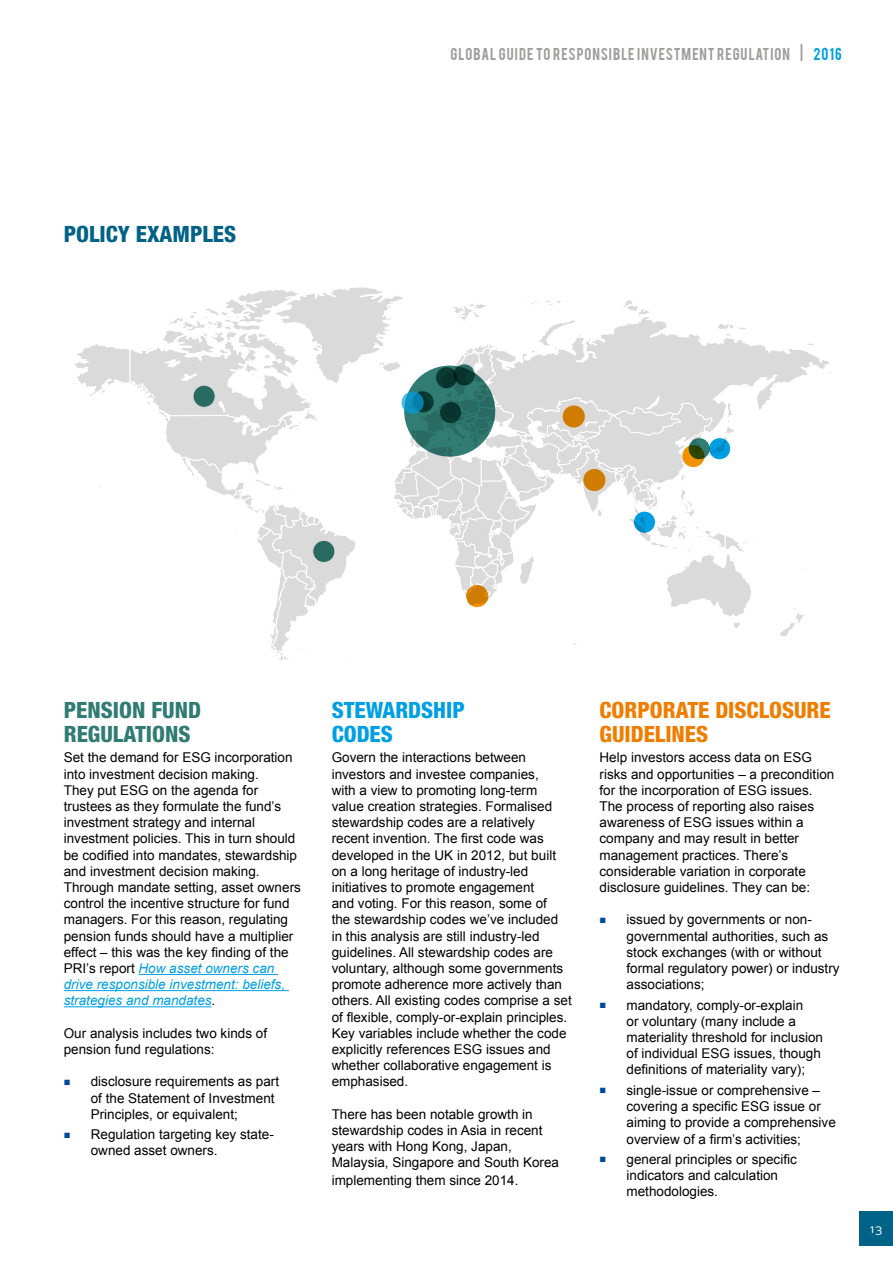
<style>
.page{position:relative;width:893px;height:1263px;background:#fff}
.page>*{position:absolute;margin:0;border:0;box-sizing:border-box;transform-origin:0 0}
.t1{font:800 condensed 22.5px/24px "Helvetica Neue LT Pro";color:#ef7d00}
.t2{font:800 condensed 22.5px/24px "Helvetica Neue LT Pro";color:#307c73}
.t3{font:800 condensed 22.5px/24px "Helvetica Neue LT Pro";color:#009fe3}
.t4{font:800 condensed 22.5px "Helvetica Neue LT Pro";color:#006287}
.t5{font:13.5px/16.2px "Arial";color:#000}
.t6{font:13.5px "Bebas";letter-spacing:.07em;color:#9d9d9c}
.t7{font:12px "Alright Sans";color:#fff}
.s1{color:#009fe3}
.s2{font-style:italic;color:#009fe3}
.s3{font-family:"Alright Sans";font-size:7.5px;color:#00489a}
</style>
<div class="page">
<div style="left:859px;top:1212px;width:34px;height:34px;background:#006287"></div>
<svg style="left:74px;top:287px;width:734px;height:373px"></svg>
<svg style="left:403px;top:364px;width:93px;height:94px;background:#367971"></svg>
<div style="left:402px;top:363px;width:95px;height:96px;border:2px solid #fff;border-radius:50%"></div>
<svg style="left:439px;top:401px;width:23px;height:23px"></svg>
<div style="left:439px;top:401px;width:23px;height:23px;border:1px solid #fff;border-radius:50%"></div>
<div style="left:412px;top:391px;width:22px;height:22px;background:#08352e;border-radius:50%"></div>
<div style="left:412px;top:391px;width:22px;height:22px;border:1px solid #fff;border-radius:50%"></div>
<svg style="left:436px;top:367px;width:22px;height:22px"></svg>
<div style="left:435px;top:366px;width:23px;height:23px;border:1px solid #fff;border-radius:50%"></div>
<svg style="left:688px;top:438px;width:22px;height:22px"></svg>
<div style="left:688px;top:437px;width:22px;height:23px;border:1px solid #fff;border-radius:50%"></div>
<svg style="left:193px;top:385px;width:22px;height:22px"></svg>
<div style="left:193px;top:385px;width:22px;height:23px;border:1px solid #fff;border-radius:50%"></div>
<svg style="left:313px;top:540px;width:22px;height:22px"></svg>
<div style="left:313px;top:540px;width:22px;height:23px;border:1px solid #fff;border-radius:50%"></div>
<svg style="left:453px;top:364px;width:22px;height:22px"></svg>
<div style="left:453px;top:364px;width:23px;height:22px;border:1px solid #fff;border-radius:50%"></div>
<svg style="left:709px;top:438px;width:22px;height:22px"></svg>
<div style="left:708px;top:437px;width:23px;height:23px;border:1px solid #fff;border-radius:50%"></div>
<svg style="left:633px;top:511px;width:22px;height:22px"></svg>
<div style="left:633px;top:511px;width:23px;height:22px;border:1px solid #fff;border-radius:50%"></div>
<svg style="left:402px;top:392px;width:22px;height:22px"></svg>
<div style="left:583px;top:469px;width:22px;height:22px;background:#cf7c00;border-radius:50%"></div>
<svg style="left:563px;top:405px;width:22px;height:23px"></svg>
<svg style="left:466px;top:585px;width:22px;height:22px"></svg>
<svg style="left:682px;top:445px;width:22px;height:22px"></svg>
<hr style="left:139px;top:974px;width:139px;height:1px;background:#009fe3">
<hr style="left:64px;top:990px;width:225px;height:1px;background:#009fe3">
<hr style="left:64px;top:1006px;width:148px;height:1px;background:#009fe3">
<h1 class="t4" style="left:64px;top:220px;width:174px">POLICY EXAMPLES</h1>
<p class="t6" style="left:451px;top:44px;width:393px">GLOBAL GUIDE TO RESPONSIBLE INVESTMENT REGULATION | <span class="s1">2016</span></p>
<h1 class="t2" style="left:64px;top:697px;width:139px">PENSION FUND<br>REGULATIONS</h1>
<p class="t5" style="left:64px;top:750px;width:239px">Set the demand for ESG incorporation into investment decision making.<br>They put ESG on the agenda for trustees as they formulate the fund’s investment strategy and internal investment policies. This in turn should be codified into mandates, stewardship and investment decision making.<br>Through mandate setting, asset owners control the incentive structure for fund managers. For this reason, regulating pension funds should have a multiplier effect – this was the key finding of the PRI’s report <span class="s2">How asset owners can drive responsible investment: beliefs, strategies and mandates</span>.</p>
<p class="t5" style="left:64px;top:1025px;width:205px">Our analysis includes two kinds of pension fund regulations:</p>
<p class="t5" style="left:91px;top:1074px;width:190px;text-indent:-27px"><span class="s3">■</span> disclosure requirements as part of the Statement of Investment<br>Principles, or equivalent;</p>
<p class="t5" style="left:91px;top:1126px;width:185px;text-indent:-27px"><span class="s3">■</span> Regulation targeting key state&shy;owned asset owners.</p>
<h1 class="t3" style="left:332px;top:697px;width:135px">STEWARDSHIP<br>CODES</h1>
<p class="t5" style="left:332px;top:750px;width:242px">Govern the interactions between investors and investee companies,<br>with a view to promoting long-term value creation strategies. Formalised stewardship codes are a relatively recent invention. The first code was developed in the UK in 2012, but built on a long heritage of industry-led initiatives to promote engagement<br>and voting. For this reason, some of<br>the stewardship codes we’ve included in this analysis are still industry-led guidelines. All stewardship codes are voluntary, although some governments promote adherence more actively than others. All existing codes comprise a set of flexible, comply-or-explain principles.<br>Key variables include whether the code explicitly references ESG issues and whether collaborative engagement is emphasised.</p>
<p class="t5" style="left:332px;top:1106px;width:229px">There has been notable growth in stewardship codes in Asia in recent years with Hong Kong, Japan, Malaysia, Singapore and South Korea</p>
<p class="t5" style="left:332px;top:1173px;width:188px">implementing them since 2014.</p>
<h1 class="t1" style="left:599px;top:697px;width:233px">CORPORATE DISCLOSURE<br>GUIDELINES</h1>
<p class="t5" style="left:599px;top:750px;width:236px">Help investors access data on ESG risks and opportunities – a precondition for the incorporation of ESG issues.<br>The process of reporting also raises awareness of ESG issues within a company and may result in better management practices. There’s considerable variation in corporate disclosure guidelines. They can be:</p>
<p class="t5" style="left:626px;top:912px;width:215px;text-indent:-27px"><span class="s3">■</span> issued by governments or non&shy;governmental authorities, such as stock exchanges (with or without formal regulatory power) or industry associations;</p>
<p class="t5" style="left:626px;top:997px;width:198px;text-indent:-27px"><span class="s3">■</span> mandatory, comply-or-explain<br>or voluntary (many include a materiality threshold for inclusion of individual ESG issues, though definitions of materiality vary);</p>
<p class="t5" style="left:626px;top:1082px;width:211px;text-indent:-27px"><span class="s3">■</span> single-issue or comprehensive – covering a specific ESG issue or aiming to provide a comprehensive overview of a firm’s activities;</p>
<p class="t5" style="left:626px;top:1151px;width:172px;text-indent:-27px"><span class="s3">■</span> general principles or specific indicators and calculation methodologies.</p>
<p class="t7" style="left:870px;top:1221px;width:14px">13</p>
</div>
